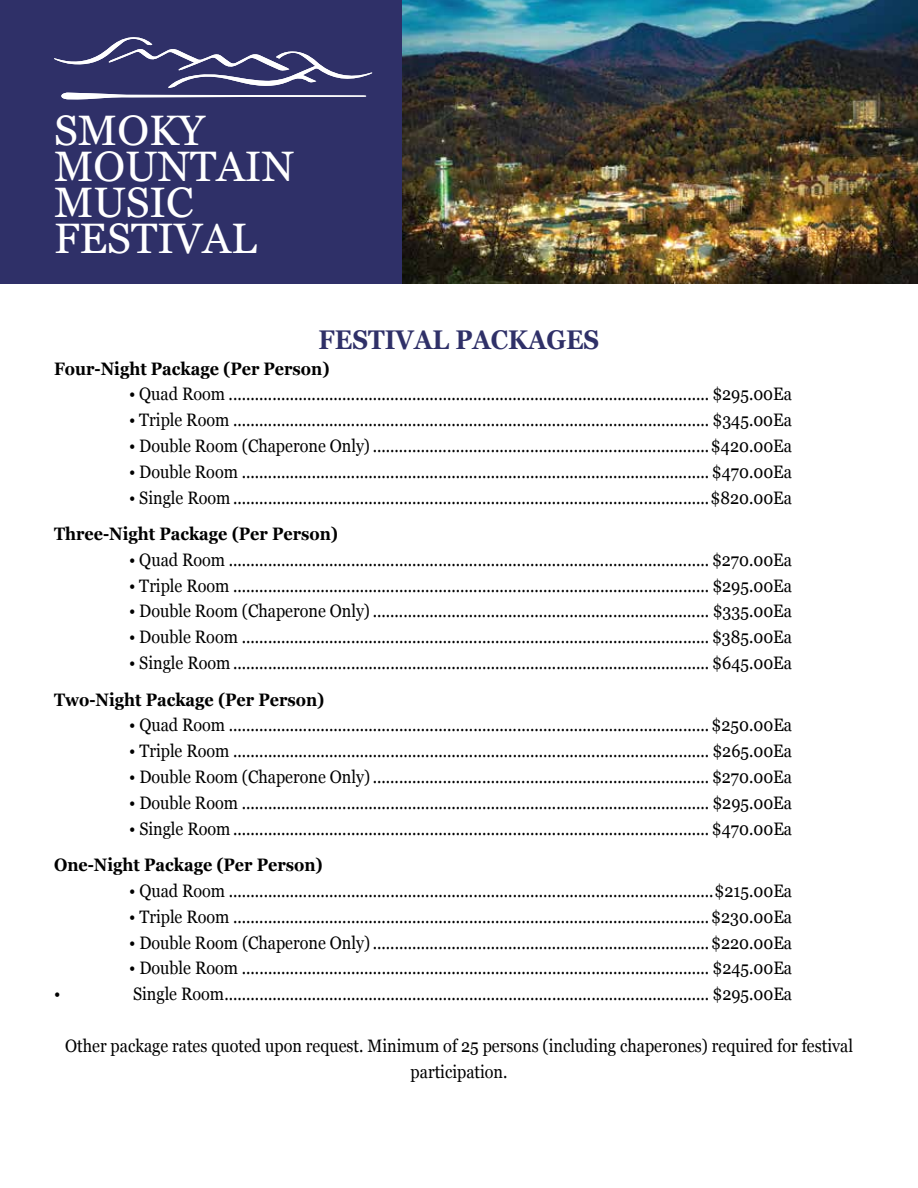
<style>
.page{position:relative;width:918px;height:1188px;background:#fff}
.page>*{position:absolute;margin:0;border:0;box-sizing:border-box;transform-origin:0 0}
.t1{font:42.6px/36px "Georgia";color:#fff}
.t2{font:700 27px "Georgia";color:#2f3068;scale:.9 1}
.t3{font:18px/25.8px "Georgia";color:#000;text-align:center;scale:.9 1}
.t4{font:700 18px "Georgia";color:#000;scale:.9 1}
</style>
<div class="page">
<div style="left:0;top:0;width:918px;height:284px;background:#2f3068"></div>
<svg style="left:54px;top:37px;width:318px;height:62px"></svg>
<img style="left:403px;top:0;width:515px;height:284px">
<h1 class="t1" style="left:54px;top:111px;width:242px">SMOKY<br>MOUNTAIN<br>MUSIC<br>FESTIVAL</h1>
<h2 class="t2" style="left:319px;top:319px;width:314px">FESTIVAL PACKAGES</h2>
<p class="t4" style="left:54px;top:355px;width:308px">Four-Night Package (Per Person)</p>
<p class="t3" style="left:129px;top:380px;width:738px">• Quad Room .............................................................................................................. $295.00Ea</p>
<p class="t3" style="left:129px;top:406px;width:738px">• Triple Room ............................................................................................................. $345.00Ea</p>
<p class="t3" style="left:129px;top:432px;width:738px">• Double Room (Chaperone Only) .............................................................................$420.00Ea</p>
<p class="t3" style="left:129px;top:458px;width:738px">• Double Room ........................................................................................................... $470.00Ea</p>
<p class="t3" style="left:129px;top:484px;width:738px">• Single Room .............................................................................................................$820.00Ea</p>
<p class="t4" style="left:54px;top:520px;width:317px">Three-Night Package (Per Person)</p>
<p class="t3" style="left:129px;top:546px;width:738px">• Quad Room .............................................................................................................. $270.00Ea</p>
<p class="t3" style="left:129px;top:572px;width:738px">• Triple Room ............................................................................................................. $295.00Ea</p>
<p class="t3" style="left:129px;top:598px;width:738px">• Double Room (Chaperone Only) ............................................................................. $335.00Ea</p>
<p class="t3" style="left:129px;top:623px;width:738px">• Double Room ........................................................................................................... $385.00Ea</p>
<p class="t3" style="left:129px;top:649px;width:738px">• Single Room ............................................................................................................. $645.00Ea</p>
<p class="t4" style="left:54px;top:686px;width:302px">Two-Night Package (Per Person)</p>
<p class="t3" style="left:129px;top:712px;width:738px">• Quad Room ..............................................................................................................$250.00Ea</p>
<p class="t3" style="left:129px;top:737px;width:738px">• Triple Room ............................................................................................................. $265.00Ea</p>
<p class="t3" style="left:129px;top:763px;width:738px">• Double Room (Chaperone Only) ............................................................................. $270.00Ea</p>
<p class="t3" style="left:129px;top:789px;width:738px">• Double Room ........................................................................................................... $295.00Ea</p>
<p class="t3" style="left:129px;top:815px;width:738px">• Single Room ............................................................................................................. $470.00Ea</p>
<p class="t4" style="left:54px;top:851px;width:300px">One-Night Package (Per Person)</p>
<p class="t3" style="left:129px;top:877px;width:738px">• Quad Room ...............................................................................................................$215.00Ea</p>
<p class="t3" style="left:129px;top:903px;width:738px">• Triple Room .............................................................................................................$230.00Ea</p>
<p class="t3" style="left:129px;top:929px;width:738px">• Double Room (Chaperone Only) .............................................................................$220.00Ea</p>
<p class="t3" style="left:129px;top:955px;width:738px">• Double Room ........................................................................................................... $245.00Ea</p>
<p class="t3" style="left:54px;top:980px;width:9px">•</p>
<p class="t3" style="left:133px;top:980px;width:734px">Single Room............................................................................................................... $295.00Ea</p>
<p class="t3" style="left:65px;top:1032px;width:877px">Other package rates quoted upon request. Minimum of 25 persons (including chaperones) required for festival participation.</p>
</div>
